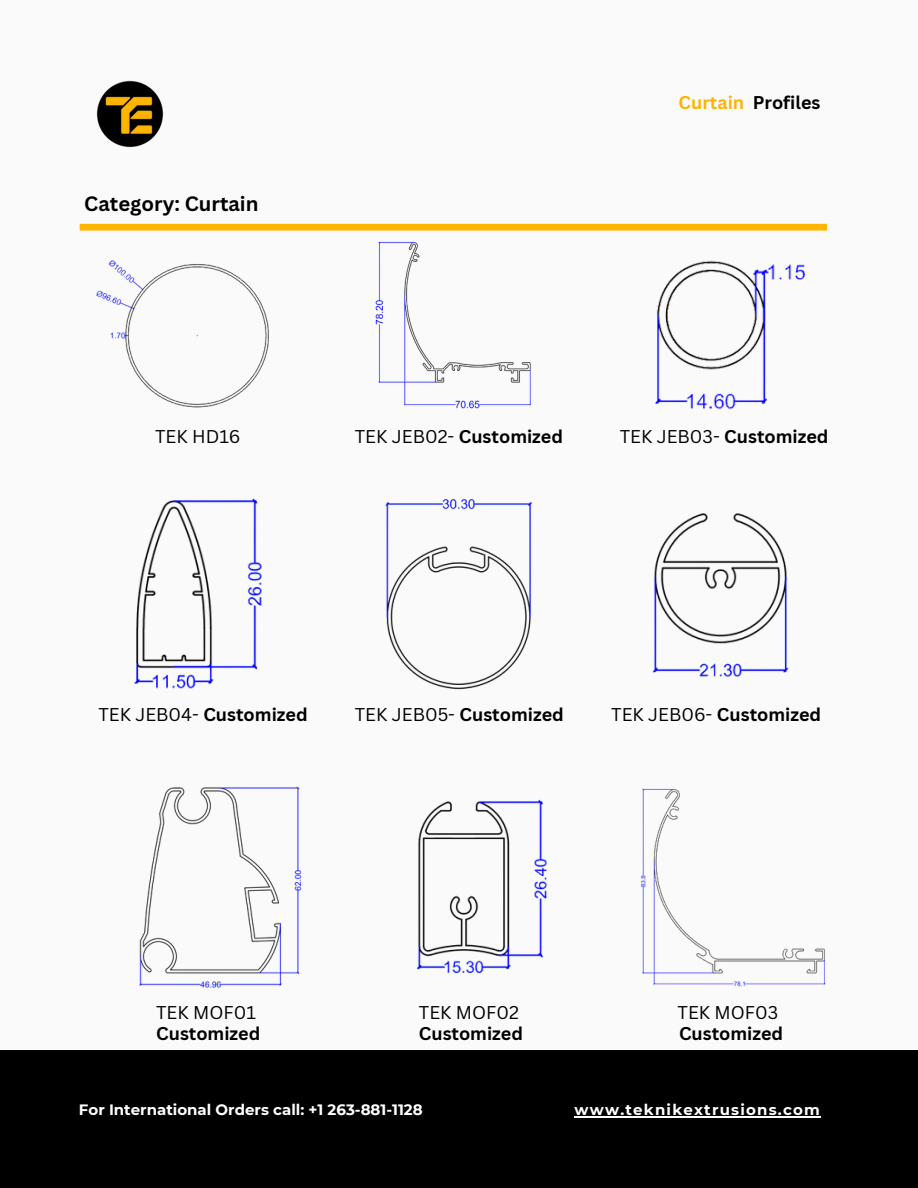
<style>
.page{position:relative;width:918px;height:1188px;background:#fafafa}
.page>*{position:absolute;margin:0;border:0;box-sizing:border-box;transform-origin:0 0}
.t1{font:700 20.25px "Canva Sans";color:#000}
.t2{font:700 18px "Canva Sans";color:#000}
.t3{font:18px "Canva Sans";color:#000}
.t4{font:700 15px "Montserrat";color:#fff}
.t5{font:700 15px "Montserrat";letter-spacing:.08em;color:#fff}
.s1{color:#fdb301}
.s2{font-weight:400}
</style>
<div class="page">
<img style="left:96px;top:80px;width:68px;height:68px">
<div style="left:0;top:1050px;width:918px;height:138px;background:#000"></div>
<div style="left:80px;top:224px;width:747px;height:7px;background:#ffb400"></div>
<hr style="left:575px;top:1116px;width:246px;height:1px;background:#fff">
<img style="left:96px;top:260px;width:173px;height:148px">
<img style="left:375px;top:241px;width:156px;height:168px">
<img style="left:655px;top:260px;width:150px;height:150px">
<img style="left:134px;top:498px;width:128px;height:191px">
<img style="left:385px;top:498px;width:148px;height:192px">
<img style="left:652px;top:513px;width:137px;height:164px">
<img style="left:139px;top:786px;width:163px;height:202px">
<img style="left:417px;top:799px;width:130px;height:174px">
<img style="left:640px;top:788px;width:186px;height:199px">
<h4 class="t1" style="left:84px;top:190px;width:176px">Category: Curtain</h4>
<p class="t2" style="left:679px;top:90px;width:143px"><span class="s1">Curtain</span> Profiles</p>
<p class="t3" style="left:155px;top:424px;width:87px">TEK HD16</p>
<p class="t2" style="left:355px;top:424px;width:210px"><span class="s2">TEK JEB02-</span> Customized</p>
<p class="t2" style="left:620px;top:424px;width:210px"><span class="s2">TEK JEB03-</span> Customized</p>
<p class="t2" style="left:98px;top:702px;width:211px"><span class="s2">TEK JEB04-</span> Customized</p>
<h2 class="t2" style="left:355px;top:702px;width:211px"><span class="s2">TEK JEB05-</span> Customized</h2>
<h4 class="t2" style="left:611px;top:702px;width:212px"><span class="s2">TEK JEB06-</span> Customized</h4>
<h4 class="t3" style="left:156px;top:1000px;width:101px">TEK MOF01</h4>
<p class="t3" style="left:419px;top:1000px;width:102px">TEK MOF02</p>
<h4 class="t3" style="left:678px;top:1000px;width:102px">TEK MOF03</h4>
<p class="t2" style="left:156px;top:1021px;width:106px">Customized</p>
<h4 class="t2" style="left:419px;top:1021px;width:106px">Customized</h4>
<p class="t2" style="left:679px;top:1021px;width:106px">Customized</p>
<h1 class="t4" style="left:79px;top:1101px;width:345px">For International Orders call: +1 263-881-1128</h1>
<h3 class="t5" style="left:575px;top:1101px;width:247px">www.teknikextrusions.com</h3>
</div>
